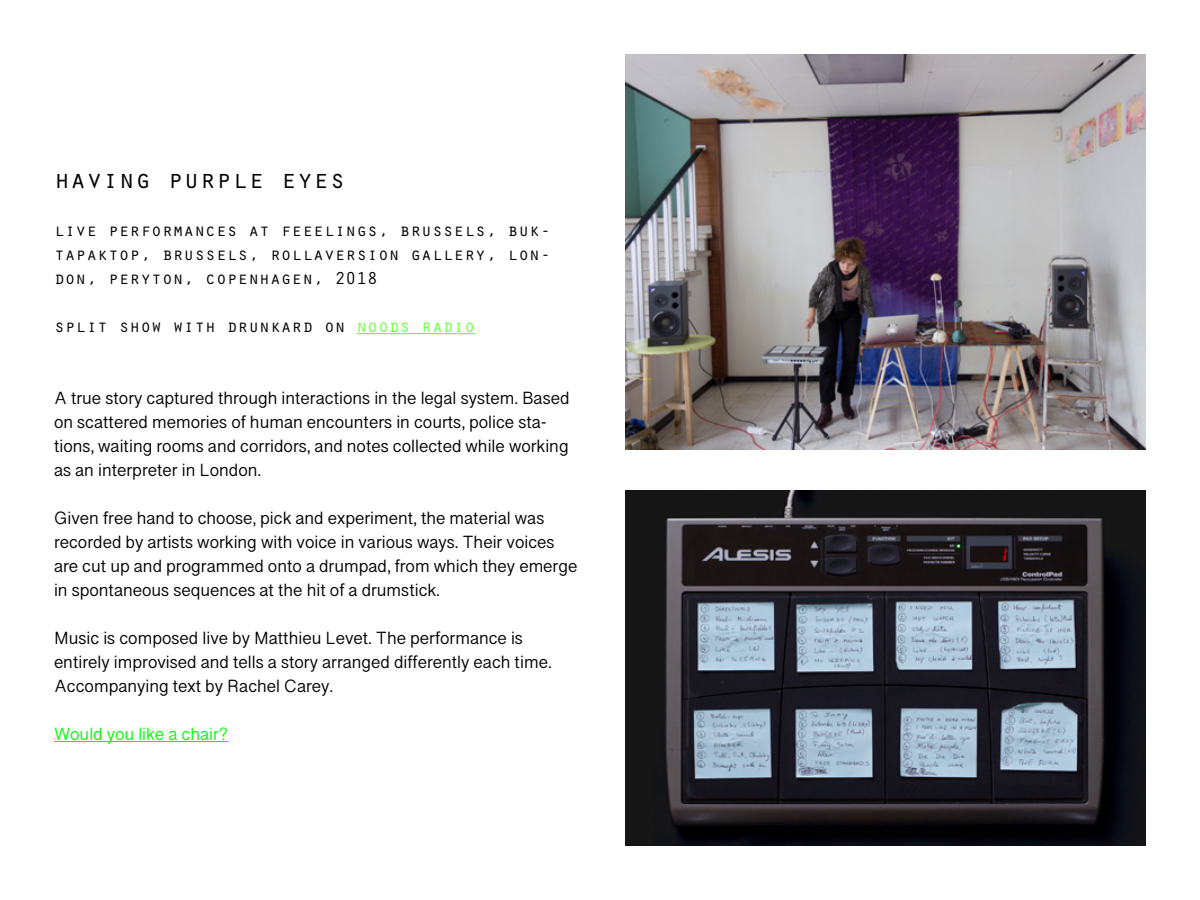
<style>
.page{position:relative;width:1200px;height:900px;background:#fff}
.page>*{position:absolute;margin:0;border:0;box-sizing:border-box;transform-origin:0 0}
.t1{font:27px "Orator Std";color:#000}
.t2{font:18px/24px "Bangla Sangam MN";color:#000}
.t3{font:18px/24px "Orator Std";color:#000;text-align:justify}
.t4{font:18px "Bangla Sangam MN";color:#0f0}
.s1{color:#6bff40}
</style>
<div class="page">
<hr style="left:356px;top:333px;width:119px;height:1px;background:#6bff40">
<hr style="left:54px;top:741px;width:174px;height:1px;background:#0f0">
<img style="left:626px;top:54px;width:520px;height:396px">
<img style="left:626px;top:491px;width:520px;height:355px">
<h1 class="t1" style="left:54px;top:160px;width:293px">having purple eyes</h1>
<p class="t3" style="left:54px;top:217px;width:498px">live performances at feeelings, brussels, buk&shy;tapaktop, brussels, rollaversion gallery, lon&shy;don, peryton, copenhagen, 2018</p>
<p class="t3" style="left:54px;top:313px;width:423px">split show with drunkard on <span class="s1">noods radio</span></p>
<p class="t2" style="left:54px;top:388px;width:517px">A true story captured through interactions in the legal system. Based on scattered memories of human encounters in courts, police sta&shy;tions, waiting rooms and corridors, and notes collected while working as an interpreter in London.</p>
<p class="t2" style="left:54px;top:508px;width:525px">Given free hand to choose, pick and experiment, the material was recorded by artists working with voice in various ways. Their voices are cut up and programmed onto a drumpad, from which they emerge in spontaneous sequences at the hit of a drumstick.</p>
<p class="t2" style="left:54px;top:628px;width:499px">Music is composed live by Matthieu Levet. The performance is entirely improvised and tells a story arranged differently each time.<br>Accompanying text by Rachel Carey.</p>
<p class="t4" style="left:54px;top:725px;width:175px">Would you like a chair?</p>
</div>
